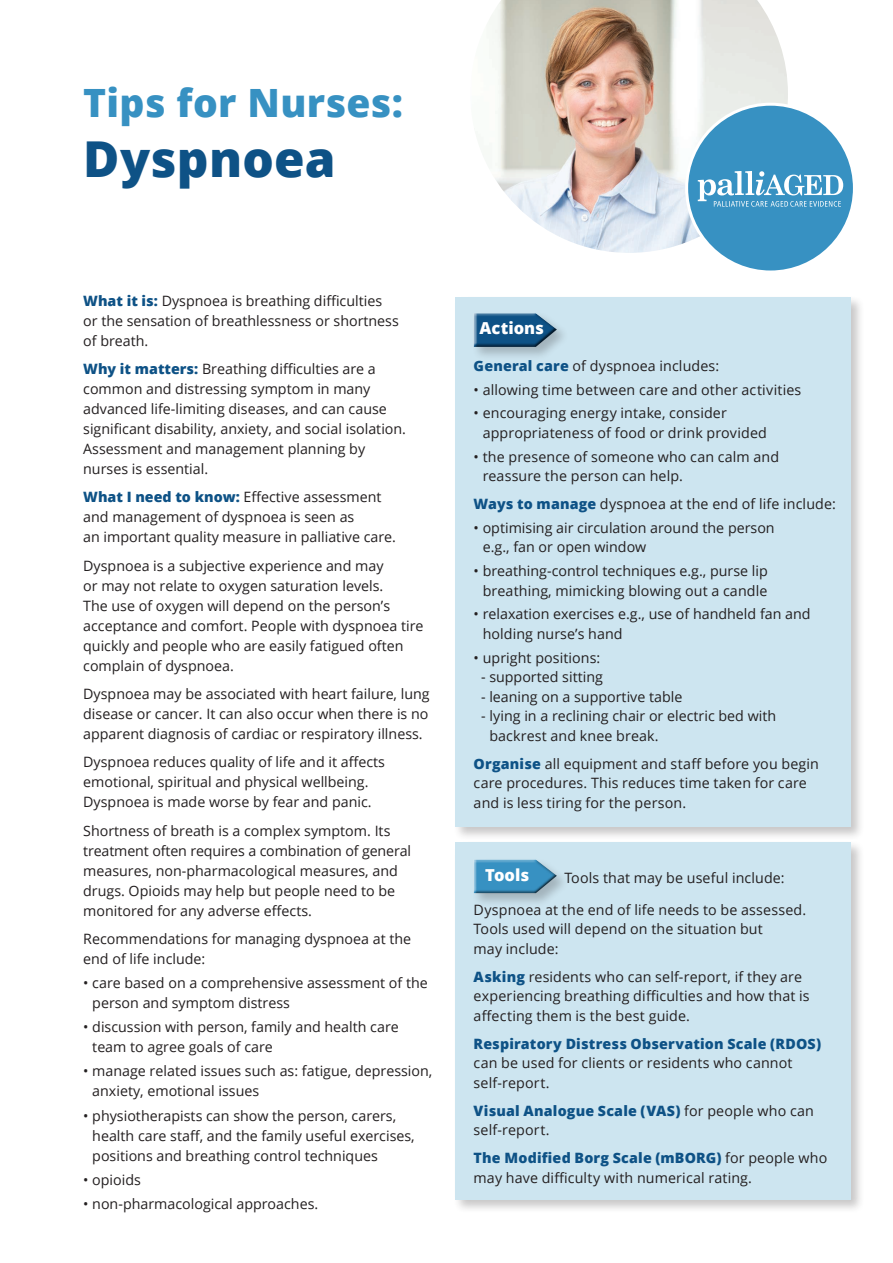
<style>
.page{position:relative;width:893px;height:1263px;background:#fff}
.page>*{position:absolute;margin:0;border:0;box-sizing:border-box;transform-origin:0 0}
.t1{font:800 49.5px "Open Sans";letter-spacing:.005em;color:#0e5286}
.t2{font:800 39px "Open Sans";letter-spacing:.01em;color:#3791c2}
.t3{font:800 16.5px "Open Sans";color:#fff}
.t4{font:14.25px/20px "Open Sans";color:#231f20}
.s1{font-weight:800;color:#0e5286}
</style>
<div class="page">
<div style="left:453px;top:295px;width:412px;height:546px;background:#231f20;opacity:.25"></div>
<div style="left:455px;top:297px;width:396px;height:529px;background:#cde5f0"></div>
<div style="left:471px;top:311px;width:99px;height:50px;background:#231f20;opacity:.25"></div>
<div style="left:473px;top:311px;width:86px;height:36px;background:#231f20;opacity:.75"></div>
<div style="left:453px;top:840px;width:412px;height:373px;background:#231f20;opacity:.25"></div>
<div style="left:455px;top:842px;width:396px;height:357px;background:#cde5f0"></div>
<div style="left:472px;top:857px;width:98px;height:50px;background:#231f20;opacity:.25"></div>
<div style="left:469px;top:855px;width:70px;height:38px;background:#cde5f0"></div>
<div style="left:473px;top:856px;width:86px;height:37px;background:#231f20;opacity:.75"></div>
<img style="left:489px;top:0;width:299px;height:253px">
<div style="left:687px;top:104px;width:167px;height:168px;background:#3791c2;border-radius:50%"></div>
<svg style="left:698px;top:171px;width:145px;height:36px"></svg>
<h1 class="t2" style="left:83px;top:73px;width:321px">Tips for Nurses:</h1>
<h1 class="t1" style="left:83px;top:122px;width:254px">Dyspnoea</h1>
<p class="t4" style="left:83px;top:290px;width:317px"><span class="s1">What it is:</span> Dyspnoea is breathing difficulties or the sensation of breathlessness or shortness of breath.</p>
<p class="t4" style="left:83px;top:359px;width:324px"><span class="s1">Why it matters:</span> Breathing difficulties are a common and distressing symptom in many advanced life-limiting diseases, and can cause significant disability, anxiety, and social isolation.<br>Assessment and management planning by nurses is essential.</p>
<p class="t4" style="left:83px;top:487px;width:314px"><span class="s1">What I need to know:</span> Effective assessment and management of dyspnoea is seen as<br>an important quality measure in palliative care.</p>
<p class="t4" style="left:83px;top:555px;width:342px">Dyspnoea is a subjective experience and may<br>or may not relate to oxygen saturation levels.<br>The use of oxygen will depend on the person’s acceptance and comfort. People with dyspnoea tire quickly and people who are easily fatigued often complain of dyspnoea.</p>
<p class="t4" style="left:83px;top:683px;width:348px;text-align:justify">Dyspnoea may be associated with heart failure, lung disease or cancer. It can also occur when there is no apparent diagnosis of cardiac or respiratory illness.</p>
<p class="t4" style="left:83px;top:752px;width:303px">Dyspnoea reduces quality of life and it affects emotional, spiritual and physical wellbeing.<br>Dyspnoea is made worse by fear and panic.</p>
<p class="t4" style="left:83px;top:820px;width:329px">Shortness of breath is a complex symptom. Its treatment often requires a combination of general measures, non-pharmacological measures, and drugs. Opioids may help but people need to be monitored for any adverse effects.</p>
<p class="t4" style="left:83px;top:928px;width:329px">Recommendations for managing dyspnoea at the end of life include:</p>
<p class="t4" style="left:92px;top:972px;width:337px;text-indent:-9px">• care based on a comprehensive assessment of the person and symptom distress</p>
<p class="t4" style="left:92px;top:1017px;width:308px;text-indent:-9px">• discussion with person, family and health care team to agree goals of care</p>
<p class="t4" style="left:92px;top:1061px;width:342px;text-indent:-9px">• manage related issues such as: fatigue, depression, anxiety, emotional issues</p>
<p class="t4" style="left:92px;top:1105px;width:324px;text-indent:-9px">• physiotherapists can show the person, carers, health care staff, and the family useful exercises, positions and breathing control techniques</p>
<p class="t4" style="left:83px;top:1169px;width:59px">• opioids</p>
<p class="t4" style="left:83px;top:1193px;width:237px">• non-pharmacological approaches.</p>
<h2 class="t3" style="left:480px;top:315px;width:66px">Actions</h2>
<p class="t4" style="left:474px;top:355px;width:247px"><span class="s1">General care</span> of dyspnoea includes:</p>
<p class="t4" style="left:474px;top:379px;width:329px">• allowing time between care and other activities</p>
<p class="t4" style="left:483px;top:403px;width:286px;line-height:19.5px;text-indent:-9px">• encouraging energy intake, consider appropriateness of food or drink provided</p>
<p class="t4" style="left:483px;top:446px;width:298px;line-height:19.5px;text-indent:-9px">• the presence of someone who can calm and reassure the person can help.</p>
<p class="t4" style="left:474px;top:493px;width:364px"><span class="s1">Ways to manage</span> dyspnoea at the end of life include:</p>
<p class="t4" style="left:483px;top:517px;width:293px;line-height:19.5px;text-indent:-9px">• optimising air circulation around the person e.g., fan or open window</p>
<p class="t4" style="left:474px;top:561px;width:296px;line-height:19.5px;text-align:right">• breathing-control techniques e.g., purse lip breathing, mimicking blowing out a candle</p>
<p class="t4" style="left:483px;top:604px;width:329px;line-height:19.5px;text-indent:-9px">• relaxation exercises e.g., use of handheld fan and holding nurse’s hand</p>
<p class="t4" style="left:474px;top:647px;width:128px">• upright positions:</p>
<p class="t4" style="left:481px;top:666px;width:123px">- supported sitting</p>
<p class="t4" style="left:481px;top:686px;width:203px">- leaning on a supportive table</p>
<p class="t4" style="left:489px;top:706px;width:288px;line-height:19.5px;text-indent:-8px">- l ying in a reclining chair or electric bed with backrest and knee break.</p>
<p class="t4" style="left:474px;top:753px;width:347px;line-height:19.5px"><span class="s1">Organise</span> all equipment and staff before you begin care procedures. This reduces time taken for care and is less tiring for the person.</p>
<h2 class="t3" style="left:485px;top:862px;width:46px">Tools</h2>
<p class="t4" style="left:564px;top:867px;width:222px">Tools that may be useful include:</p>
<p class="t4" style="left:474px;top:900px;width:334px;line-height:19.5px">Dyspnoea at the end of life needs to be assessed.<br>Tools used will depend on the situation but<br>may include:</p>
<p class="t4" style="left:474px;top:967px;width:338px;line-height:19.5px"><span class="s1">Asking</span> residents who can self-report, if they are experiencing breathing difficulties and how that is affecting them is the best guide.</p>
<p class="t4" style="left:474px;top:1034px;width:349px;line-height:19.5px"><span class="s1">Respiratory Distress Observation Scale (RDOS) </span>can be used for clients or residents who cannot self-report.</p>
<p class="t4" style="left:474px;top:1101px;width:342px;line-height:19.5px"><span class="s1">Visual Analogue Scale (VAS)</span> for people who can self-report.</p>
<p class="t4" style="left:474px;top:1148px;width:355px;line-height:19.5px"><span class="s1">The Modified Borg Scale (mBORG)</span> for people who may have difficulty with numerical rating.</p>
</div>
